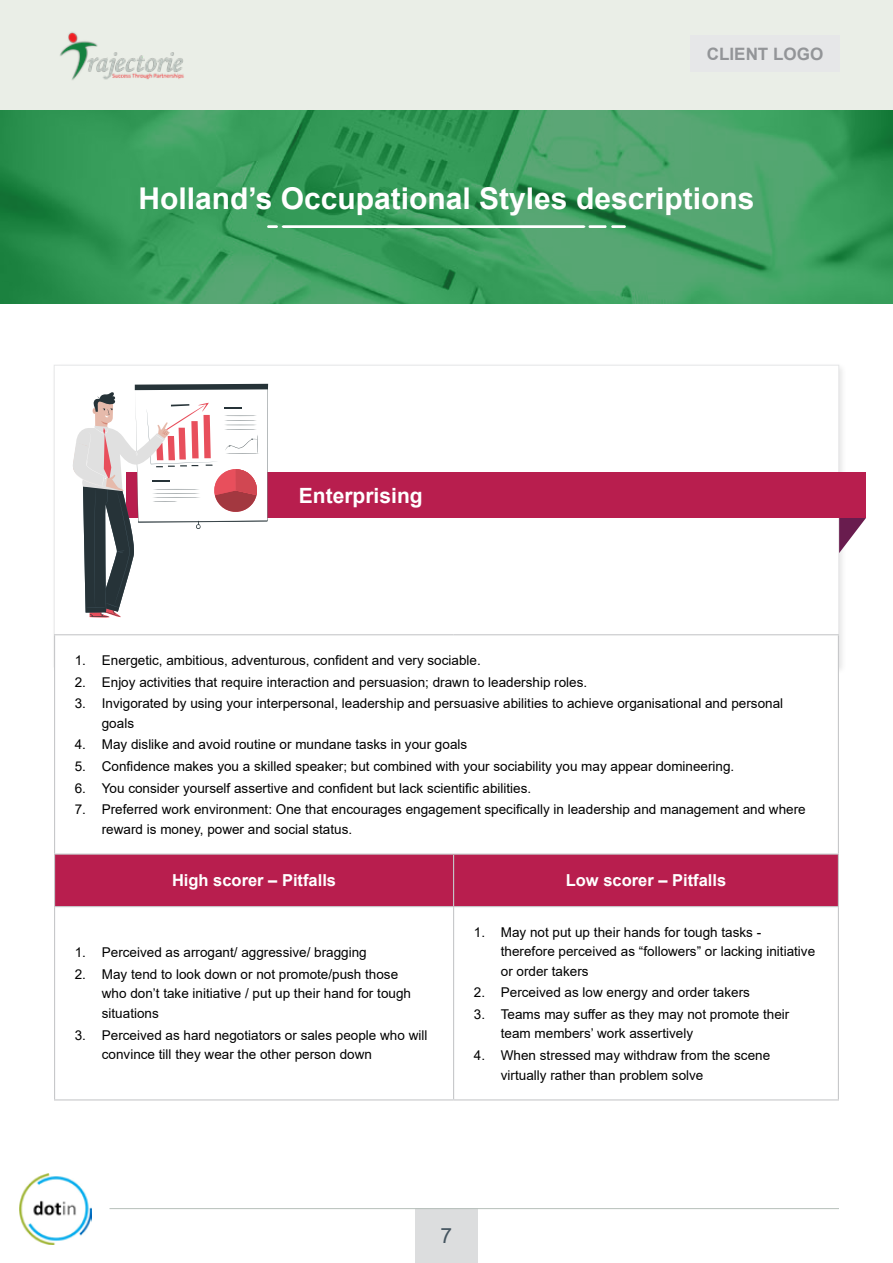
<style>
.page{position:relative;width:893px;height:1263px;background:#fff}
.page>*{position:absolute;margin:0;border:0;box-sizing:border-box;transform-origin:0 0}
.t1{font:700 30px "Arial";color:#fff}
.t2{font:700 21px "Arial";color:#fff}
.t3{font:21px "Arial";color:#455560}
.t4{font:700 17.1px "Arial";color:#939598}
.t5{font:700 16.5px "Arial";color:#fff}
.t6{font:13.5px/19.5px "Arial";color:#000}
</style>
<div class="page">
<div style="left:415px;top:1208px;width:63px;height:55px;background:#dcddde"></div>
<hr style="left:109px;top:1208px;width:730px;height:1px;background:#b6bfba">
<div style="left:0;top:0;width:893px;height:261px;background:#eaeee7"></div>
<img style="left:0;top:111px;width:893px;height:193px">
<img style="left:60px;top:32px;width:124px;height:48px">
<div style="left:690px;top:36px;width:150px;height:36px;background:#e6e7e8"></div>
<img style="left:20px;top:1174px;width:71px;height:70px">
<div style="left:51px;top:362px;width:797px;height:313px;background:#f9f9f9"></div>
<div style="left:54px;top:365px;width:785px;height:302px;background:#fff;border:1px solid #e6e7e8"></div>
<svg style="left:839px;top:518px;width:27px;height:35px"></svg>
<div style="left:126px;top:472px;width:740px;height:46px;background:#b81e4e"></div>
<div style="left:55px;top:635px;width:783px;height:219px;background:#fff"></div>
<div style="left:55px;top:855px;width:783px;height:51px;background:#b81e4e"></div>
<hr style="left:54px;top:634px;width:400px;height:1px;background:#c7c8ca">
<hr style="left:54px;top:635px;width:1px;height:218px;background:#c7c8ca">
<hr style="left:454px;top:634px;width:385px;height:1px;background:#c7c8ca">
<hr style="left:838px;top:635px;width:1px;height:218px;background:#c7c8ca">
<hr style="left:453px;top:855px;width:1px;height:51px;background:#c7c8ca">
<hr style="left:54px;top:907px;width:1px;height:192px;background:#c7c8ca">
<hr style="left:453px;top:907px;width:1px;height:192px;background:#c7c8ca">
<hr style="left:838px;top:907px;width:1px;height:192px;background:#c7c8ca">
<hr style="left:54px;top:1099px;width:400px;height:1px;background:#c7c8ca">
<hr style="left:454px;top:1099px;width:385px;height:1px;background:#c7c8ca">
<hr style="left:54px;top:853px;width:400px;height:2px;background:#c7c8ca">
<hr style="left:54px;top:855px;width:1px;height:51px;background:#c7c8ca">
<hr style="left:454px;top:853px;width:385px;height:2px;background:#c7c8ca">
<hr style="left:838px;top:855px;width:1px;height:51px;background:#c7c8ca">
<hr style="left:54px;top:906px;width:400px;height:1px;background:#c7c8ca">
<hr style="left:454px;top:906px;width:385px;height:1px;background:#c7c8ca">
<svg style="left:73px;top:384px;width:195px;height:234px"></svg>
<svg style="left:267px;top:225px;width:318px;height:3px"></svg>
<hr style="left:588px;top:225px;width:19px;height:3px;background:#fff">
<hr style="left:611px;top:225px;width:15px;height:3px;background:#fff">
<p class="t4" style="left:707px;top:43px;width:118px">CLIENT LOGO</p>
<h1 class="t1" style="left:139px;top:178px;width:617px">Holland’s Occupational Styles descriptions</h1>
<h2 class="t2" style="left:299px;top:481px;width:125px">Enterprising</h2>
<p class="t6" style="left:75px;top:650px;width:407px">1. Energetic, ambitious, adventurous, confident and very sociable.</p>
<p class="t6" style="left:75px;top:672px;width:514px">2. Enjoy activities that require interaction and persuasion; drawn to leadership roles.</p>
<p class="t6" style="left:102px;top:694px;width:683px;text-indent:-27px">3. Invigorated by using your interpersonal, leadership and persuasive abilities to achieve organisational and personal goals</p>
<p class="t6" style="left:75px;top:735px;width:394px">4. May dislike and avoid routine or mundane tasks in your goals</p>
<p class="t6" style="left:75px;top:756px;width:661px">5. Confidence makes you a skilled speaker; but combined with your sociability you may appear domineering.</p>
<p class="t6" style="left:75px;top:778px;width:458px">6. You consider yourself assertive and confident but lack scientific abilities.</p>
<p class="t6" style="left:102px;top:800px;width:705px;text-indent:-27px">7. Preferred work environment: One that encourages engagement specifically in leadership and management and where reward is money, power and social status.</p>
<p class="t5" style="left:172px;top:870px;width:166px">High scorer – Pitfalls</p>
<p class="t5" style="left:566px;top:870px;width:162px">Low scorer – Pitfalls</p>
<p class="t6" style="left:75px;top:943px;width:293px">1. Perceived as arrogant/ aggressive/ bragging</p>
<p class="t6" style="left:102px;top:964px;width:311px;text-indent:-27px">2. May tend to look down or not promote/push those who don’t take initiative / put up their hand for tough situations</p>
<p class="t6" style="left:102px;top:1025px;width:327px;text-indent:-27px">3. Perceived as hard negotiators or sales people who will convince till they wear the other person down</p>
<p class="t6" style="left:501px;top:922px;width:316px;text-indent:-27px">1. May not put up their hands for tough tasks - therefore perceived as “followers” or lacking initiative or order takers</p>
<p class="t6" style="left:474px;top:983px;width:278px">2. Perceived as low energy and order takers</p>
<p class="t6" style="left:501px;top:1004px;width:290px;text-indent:-27px">3. Teams may suffer as they may not promote their team members’ work assertively</p>
<p class="t6" style="left:501px;top:1045px;width:271px;text-indent:-27px">4. When stressed may withdraw from the scene virtually rather than problem solve</p>
<h2 class="t3" style="left:441px;top:1221px;width:13px">7</h2>
</div>
